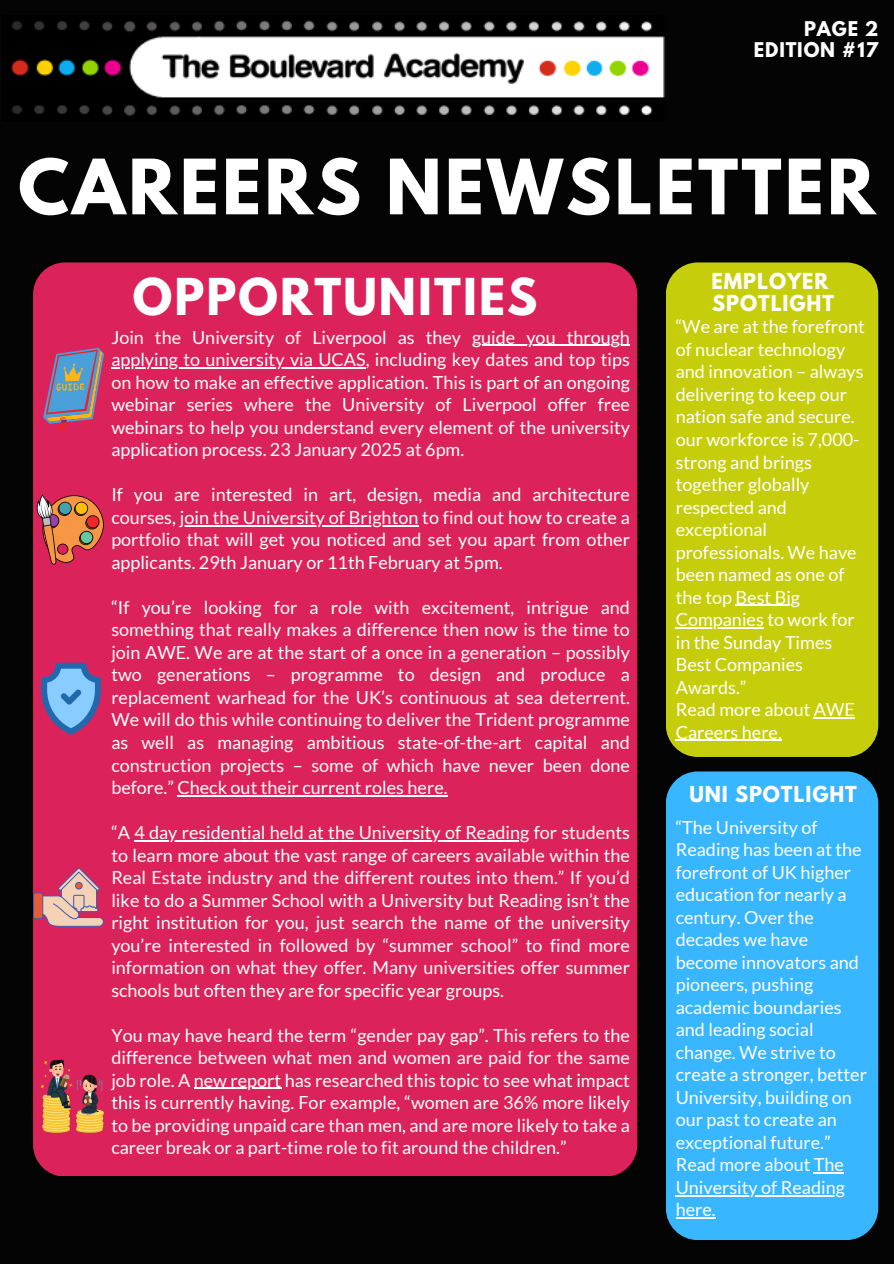
<style>
.page{position:relative;width:894px;height:1264px;background:#fff}
.page>*{position:absolute;margin:0;border:0;box-sizing:border-box;transform-origin:0 0}
.t1{font:700 67.5px "League Spartan";letter-spacing:.045em;color:#fff}
.t2{font:700 45px "League Spartan";letter-spacing:.045em;color:#fff}
.t3{font:700 19.5px "League Spartan";letter-spacing:.045em;color:#fff}
.t4{font:18px/22.5px "Lato";color:#fff}
.t5{font:700 18px/20.2px "League Spartan";letter-spacing:.045em;color:#fff;text-align:right}
</style>
<div class="page">
<div style="left:0;top:0;width:893px;height:1263px;background:#040404"></div>
<div style="left:33px;top:262px;width:604px;height:913px;background:#dc225a;border-radius:32px"></div>
<div style="left:665px;top:262px;width:213px;height:494px;background:#c6ce0c;border-radius:32px"></div>
<div style="left:665px;top:771px;width:213px;height:469px;background:#38b6ff;border-radius:32px"></div>
<img style="left:11px;top:20px;width:654px;height:96px">
<hr style="left:472px;top:345px;width:157px;height:1px;background:#fff">
<hr style="left:111px;top:367px;width:254px;height:1px;background:#fff">
<hr style="left:180px;top:525px;width:238px;height:1px;background:#fff">
<hr style="left:177px;top:795px;width:270px;height:1px;background:#fff">
<hr style="left:134px;top:840px;width:395px;height:1px;background:#fff">
<hr style="left:194px;top:1087px;width:87px;height:1px;background:#fff">
<svg style="left:33px;top:329px;width:98px;height:114px"></svg>
<svg style="left:37px;top:494px;width:67px;height:71px"></svg>
<svg style="left:41px;top:662px;width:60px;height:72px"></svg>
<svg style="left:38px;top:867px;width:66px;height:60px"></svg>
<div style="left:33px;top:892px;width:10px;height:26px;background:#e75b3a;border-radius:2px"></div>
<div style="left:33px;top:892px;width:10px;height:27px;border:1px solid #395bb2;border-radius:2px"></div>
<img style="left:40px;top:1059px;width:63px;height:73px">
<hr style="left:735px;top:604px;width:64px;height:2px;background:#fff">
<hr style="left:675px;top:627px;width:88px;height:1px;background:#fff">
<hr style="left:813px;top:717px;width:41px;height:1px;background:#fff">
<hr style="left:675px;top:739px;width:106px;height:2px;background:#fff">
<hr style="left:813px;top:1172px;width:30px;height:1px;background:#fff">
<hr style="left:675px;top:1194px;width:169px;height:2px;background:#fff">
<hr style="left:675px;top:1217px;width:40px;height:1px;background:#fff">
<p class="t5" style="left:753px;top:21px;width:126px">PAGE 2<br>EDITION #17</p>
<p class="t1" style="left:18px;top:153px;width:858px">CAREERS NEWSLETTER</p>
<h2 class="t2" style="left:133px;top:274px;width:406px">OPPORTUNITIES</h2>
<p class="t4" style="left:111px;top:325px;width:351px">Join the University of Liverpool as they</p>
<p class="t4" style="left:472px;top:325px;width:159px">guide you through</p>
<p class="t4" style="left:111px;top:348px;width:520px;text-align:justify">applying to university via UCAS, including key dates and top tips on how to make an effective application. This is part of an ongoing webinar series where the University of Liverpool offer free webinars to help you understand every element of the university application process. 23 January 2025 at 6pm.</p>
<p class="t4" style="left:111px;top:483px;width:520px">If you are interested in art, design, media and architecture courses, join the University of Brighton to find out how to create a</p>
<p class="t4" style="left:111px;top:528px;width:520px">portfolio that will get you noticed and set you apart from other applicants. 29th January or 11th February at 5pm.</p>
<p class="t4" style="left:111px;top:595px;width:520px">“If you’re looking for a role with excitement, intrigue and something that really makes a difference then now is the time to</p>
<p class="t4" style="left:111px;top:640px;width:520px;text-align:justify">join AWE. We are at the start of a once in a generation – possibly two generations – programme to design and produce a replacement warhead for the UK’s continuous at sea deterrent.<br>We will do this while continuing to deliver the Trident programme as well as managing ambitious state-of-the-art capital and construction projects – some of which have never been done before.” Check out their current roles here.</p>
<p class="t4" style="left:111px;top:820px;width:520px">“A 4 day residential held at the University of Reading for students</p>
<p class="t4" style="left:111px;top:843px;width:520px;text-align:justify">to learn more about the vast range of careers available within the Real Estate industry and the different routes into them.” If you’d like to do a Summer School with a University but Reading isn’t the right institution for you, just search the name of the university you’re interested in followed by “summer school” to find more information on what they offer. Many universities offer summer schools but often they are for specific year groups.</p>
<p class="t4" style="left:111px;top:1023px;width:520px">You may have heard the term “gender pay gap”. This refers to the</p>
<p class="t4" style="left:111px;top:1045px;width:520px">difference between what men and women are paid for the same job role. A new report has researched this topic to see what impact</p>
<p class="t4" style="left:111px;top:1090px;width:520px;text-align:justify">this is currently having. For example, “women are 36% more likely to be providing unpaid care than men, and are more likely to take a career break or a part-time role to fit around the children.”</p>
<h1 class="t3" style="left:711px;top:271px;width:118px">EMPLOYER</h1>
<h1 class="t3" style="left:712px;top:293px;width:123px">SPOTLIGHT</h1>
<p class="t4" style="left:675px;top:315px;width:190px">“We are at the forefront of nuclear technology and innovation – always delivering to keep our nation safe and secure. our workforce is 7,000- strong and brings together globally respected and exceptional professionals. We have been named as one of the top Best Big</p>
<h3 class="t4" style="left:675px;top:608px;width:181px">Companies to work for in the Sunday Times<br>Best Companies<br>Awards.”<br>Read more about AWE<br>Careers here.</h3>
<h3 class="t3" style="left:689px;top:785px;width:169px">UNI SPOTLIGHT</h3>
<p class="t4" style="left:675px;top:815px;width:193px">“The University of<br>Reading has been at the forefront of UK higher education for nearly a century. Over the decades we have become innovators and pioneers, pushing academic boundaries and leading social change. We strive to create a stronger, better<br>University, building on our past to create an exceptional future.”</p>
<p class="t4" style="left:675px;top:1153px;width:170px">Read more about The</p>
<p class="t4" style="left:675px;top:1175px;width:171px">University of Reading here.</p>
</div>
